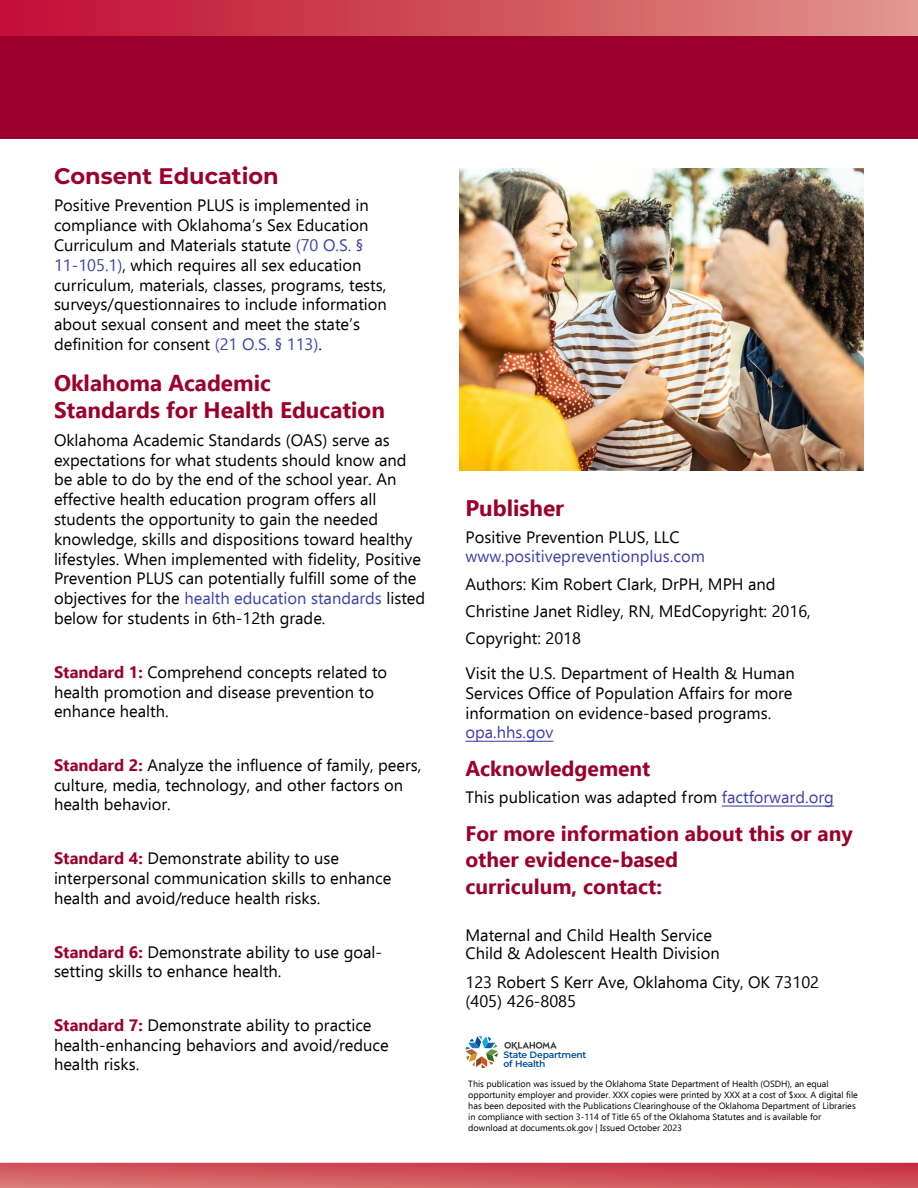
<style>
.page{position:relative;width:918px;height:1188px;background:#fff}
.page>*{position:absolute;margin:0;border:0;box-sizing:border-box;transform-origin:0 0}
.t1{font:700 22.5px/27px "Ebrima";color:#9a002b}
.t2{font:700 22.5px "Montserrat";color:#9a002b}
.t3{font:700 21px/26.1px "Ebrima";color:#9a002b}
.t4{font:16.5px/19.8px "Ebrima";color:#000}
.t5{font:16.5px "Ebrima";color:#4040aa}
.t6{font:600 9.3px/8.9px "Montserrat";letter-spacing:-.03em;color:#004f9a}
.t7{font:9px/10.8px "Ebrima";color:#000}
.s1{color:#4040aa}
.s2{font-weight:700;color:#9a002b}
</style>
<div class="page">
<svg style="left:0;top:1163px;width:918px;height:25px;background:#d0545a"></svg>
<div style="left:0;top:35px;width:918px;height:104px;background:#9a002b"></div>
<div style="left:0;top:0;width:918px;height:35px;background:linear-gradient(to right,#c00a31,#e09587)"></div>
<hr style="left:722px;top:806px;width:112px;height:1px;background:#4040aa">
<hr style="left:465px;top:741px;width:88px;height:1px;background:#4040aa">
<img style="left:459px;top:168px;width:405px;height:303px">
<svg style="left:504px;top:1042px;width:53px;height:8px"></svg>
<svg style="left:465px;top:1036px;width:33px;height:32px"></svg>
<h1 class="t2" style="left:54px;top:160px;width:226px">Consent Education</h1>
<p class="t4" style="left:54px;top:195px;width:334px">Positive Prevention PLUS is implemented in compliance with Oklahoma’s Sex Education Curriculum and Materials statute <span class="s1">(70 O.S. § 11-105.1)</span>, which requires all sex education curriculum, materials, classes, programs, tests, surveys/questionnaires to include information about sexual consent and meet the state’s definition for consent <span class="s1">(21 O.S. § 113)</span>.</p>
<h1 class="t1" style="left:54px;top:369px;width:332px">Oklahoma Academic<br>Standards for Health Education</h1>
<p class="t4" style="left:54px;top:430px;width:373px">Oklahoma Academic Standards (OAS) serve as expectations for what students should know and be able to do by the end of the school year. An effective health education program offers all students the opportunity to gain the needed knowledge, skills and dispositions toward healthy lifestyles. When implemented with fidelity, Positive Prevention PLUS can potentially fulfill some of the objectives for the <span class="s1">health education standards</span> listed below for students in 6th-12th grade.</p>
<p class="t4" style="left:54px;top:662px;width:335px"><span class="s2">Standard 1:</span> Comprehend concepts related to health promotion and disease prevention to enhance health.</p>
<p class="t4" style="left:54px;top:755px;width:369px"><span class="s2">Standard 2:</span> Analyze the influence of family, peers, culture, media, technology, and other factors on health behavior.</p>
<p class="t4" style="left:54px;top:848px;width:339px"><span class="s2">Standard 4:</span> Demonstrate ability to use interpersonal communication skills to enhance health and avoid/reduce health risks.</p>
<p class="t4" style="left:54px;top:941px;width:330px"><span class="s2">Standard 6:</span> Demonstrate ability to use goal&shy;setting skills to enhance health.</p>
<p class="t4" style="left:54px;top:1015px;width:336px"><span class="s2">Standard 7:</span> Demonstrate ability to practice health-enhancing behaviors and avoid/reduce health risks.</p>
<h1 class="t1" style="left:465px;top:493px;width:100px">Publisher</h1>
<p class="t4" style="left:465px;top:527px;width:216px">Positive Prevention PLUS, LLC</p>
<p class="t5" style="left:465px;top:544px;width:241px">www.positivepreventionplus.com</p>
<p class="t4" style="left:465px;top:570px;width:347px;line-height:27px">Authors: Kim Robert Clark, DrPH, MPH and<br>Christine Janet Ridley, RN, MEdCopyright: 2016,<br>Copyright: 2018</p>
<p class="t4" style="left:465px;top:663px;width:331px">Visit the U.S. Department of Health &amp; Human<br>Services Office of Population Affairs for more information on evidence-based programs.</p>
<p class="t5" style="left:465px;top:720px;width:89px">opa.hhs.gov</p>
<p class="t3" style="left:465px;top:754px;width:187px">Acknowledgement</p>
<p class="t4" style="left:465px;top:787px;width:370px">This publication was adapted from <span class="s1">factforward.org</span></p>
<p class="t3" style="left:465px;top:820px;width:389px">For more information about this or any other evidence-based<br>curriculum, contact:</p>
<p class="t4" style="left:465px;top:925px;width:256px;line-height:18.6px">Maternal and Child Health Service<br>Child &amp; Adolescent Health Division</p>
<p class="t4" style="left:465px;top:971px;width:355px">123 Robert S Kerr Ave, Oklahoma City, OK 73102 (405) 426-8085</p>
<p class="t6" style="left:504px;top:1050px;width:84px">State Department of Health</p>
<p class="t7" style="left:468px;top:1078px;width:391px">This publication was issued by the Oklahoma State Department of Health (OSDH), an equal opportunity employer and provider. XXX copies were printed by XXX at a cost of $xxx. A digital file has been deposited with the Publications Clearinghouse of the Oklahoma Department of Libraries in compliance with section 3-114 of Title 65 of the Oklahoma Statutes and is available for download at documents.ok.gov | Issued October 2023</p>
</div>
